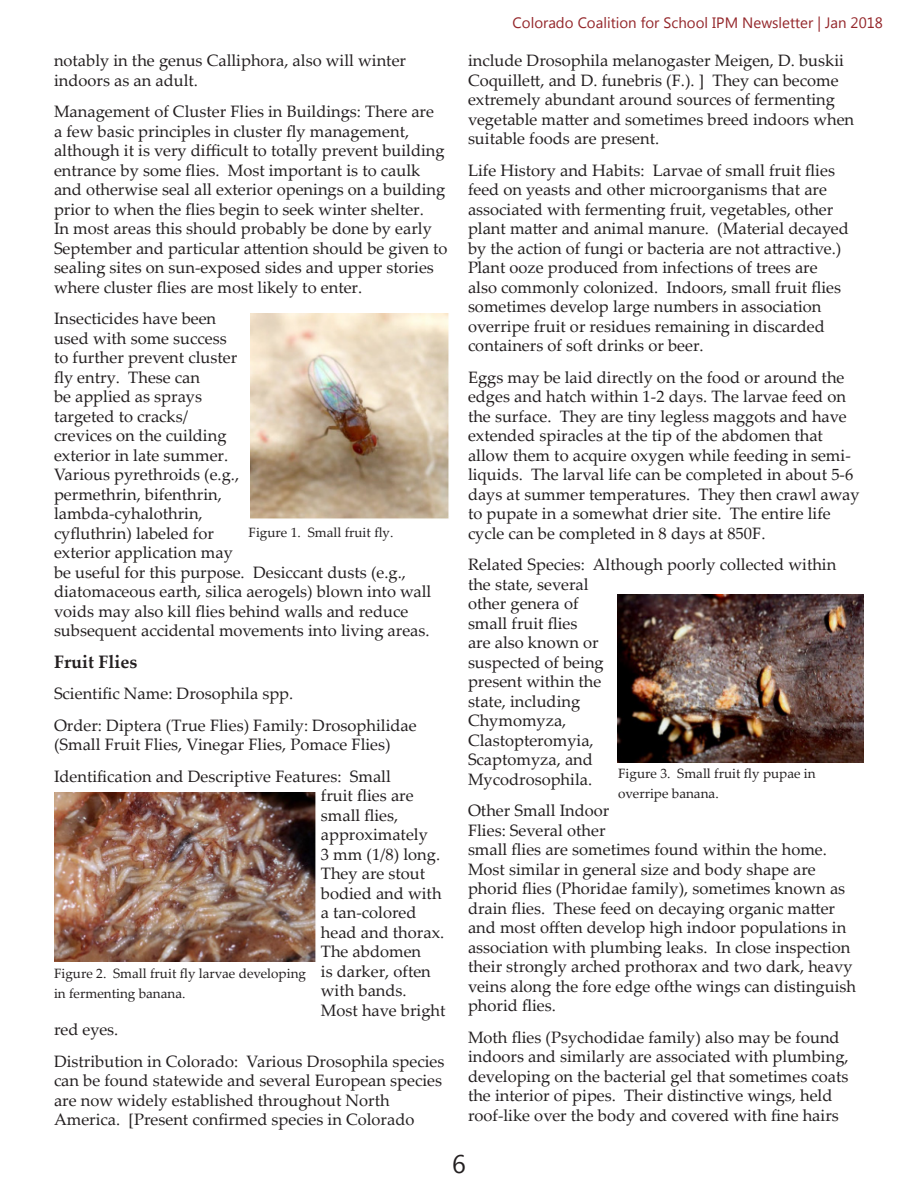
<style>
.page{position:relative;width:918px;height:1188px;background:#fff}
.page>*{position:absolute;margin:0;border:0;box-sizing:border-box;transform-origin:0 0}
.t1{font:25.5px "Microsoft New Tai Lue";color:#231f20}
.t2{font:700 18px "Palatino Linotype";color:#231f20}
.t3{font:16.5px/19.5px "Palatino Linotype";color:#231f20}
.t4{font:15px "Microsoft New Tai Lue";color:#94262a}
.captions{font:13.5px/19.5px "Palatino Linotype";color:#231f20}
</style>
<div class="page">
<img style="left:250px;top:313px;width:199px;height:206px">
<img style="left:54px;top:792px;width:262px;height:169px">
<img style="left:617px;top:594px;width:246px;height:169px">
<p class="t3" style="left:54px;top:50px;width:354px">notably in the genus Calliphora, also will winter indoors as an adult.</p>
<p class="t3" style="left:54px;top:101px;width:395px">Management of Cluster Flies in Buildings: There are<br>a few basic principles in cluster fly management, although it is very difficult to totally prevent building entrance by some flies. Most important is to caulk and otherwise seal all exterior openings on a building prior to when the flies begin to seek winter shelter.<br>In most areas this should probably be done by early September and particular attention should be given to sealing sites on sun-exposed sides and upper stories where cluster flies are most likely to enter.</p>
<p class="t3" style="left:54px;top:308px;width:379px">Insecticides have been<br>used with some success<br>to further prevent cluster<br>fly entry. These can<br>be applied as sprays<br>targeted to cracks/<br>crevices on the cuilding<br>exterior in late summer.<br>Various pyrethroids (e.g.,<br>permethrin, bifenthrin,<br>lambda-cyhalothrin,<br>cyfluthrin) labeled for<br>exterior application may<br>be useful for this purpose. Desiccant dusts (e.g., diatomaceous earth, silica aerogels) blown into wall voids may also kill flies behind walls and reduce subsequent accidental movements into living areas.</p>
<p class="t2" style="left:54px;top:649px;width:85px">Fruit Flies</p>
<p class="t3" style="left:54px;top:683px;width:241px">Scientific Name: Drosophila spp.</p>
<p class="t3" style="left:54px;top:715px;width:364px">Order: Diptera (True Flies) Family: Drosophilidae (Small Fruit Flies, Vinegar Flies, Pomace Flies)</p>
<p class="t3" style="left:54px;top:766px;width:338px">Identification and Descriptive Features: Small</p>
<p class="t3" style="left:321px;top:785px;width:94px">fruit flies are</p>
<p class="t3" style="left:321px;top:805px;width:79px">small flies,</p>
<p class="t3" style="left:321px;top:824px;width:109px">approximately</p>
<p class="t3" style="left:321px;top:844px;width:121px">3 mm (1/8) long.</p>
<p class="t3" style="left:321px;top:863px;width:106px">They are stout</p>
<p class="t3" style="left:321px;top:883px;width:122px">bodied and with</p>
<p class="t3" style="left:321px;top:902px;width:97px">a tan-colored</p>
<p class="t3" style="left:321px;top:922px;width:125px">head and thorax.</p>
<p class="t3" style="left:321px;top:941px;width:102px">The abdomen</p>
<p class="t3" style="left:321px;top:961px;width:112px">is darker, often</p>
<p class="t3" style="left:321px;top:980px;width:87px">with bands.</p>
<p class="t3" style="left:321px;top:1000px;width:126px">Most have bright</p>
<p class="t3" style="left:54px;top:1019px;width:66px">red eyes.</p>
<p class="t3" style="left:54px;top:1051px;width:392px">Distribution in Colorado: Various Drosophila species can be found statewide and several European species are now widely established throughout North America. [Present confirmed species in Colorado</p>
<p class="captions" style="left:249px;top:522px;width:146px">Figure 1. Small fruit fly.</p>
<p class="captions" style="left:54px;top:963px;width:254px">Figure 2. Small fruit fly larvae developing in fermenting banana.</p>
<p class="t4" style="left:513px;top:14px;width:372px">Colorado Coalition for School IPM Newsletter | Jan 2018</p>
<p class="t3" style="left:468px;top:50px;width:388px">include Drosophila melanogaster Meigen, D. buskii Coquillett, and D. funebris (F.). ] They can become extremely abundant around sources of fermenting vegetable matter and sometimes breed indoors when suitable foods are present.</p>
<p class="t3" style="left:468px;top:160px;width:382px">Life History and Habits: Larvae of small fruit flies feed on yeasts and other microorganisms that are associated with fermenting fruit, vegetables, other plant matter and animal manure. (Material decayed by the action of fungi or bacteria are not attractive.)<br>Plant ooze produced from infections of trees are also commonly colonized. Indoors, small fruit flies sometimes develop large numbers in association overripe fruit or residues remaining in discarded containers of soft drinks or beer.</p>
<p class="t3" style="left:468px;top:367px;width:393px">Eggs may be laid directly on the food or around the edges and hatch within 1-2 days. The larvae feed on the surface. They are tiny legless maggots and have extended spiracles at the tip of the abdomen that allow them to acquire oxygen while feeding in semi&shy;liquids. The larval life can be completed in about 5-6 days at summer temperatures. They then crawl away to pupate in a somewhat drier site. The entire life cycle can be completed in 8 days at 850F.</p>
<p class="t3" style="left:468px;top:554px;width:370px">Related Species: Although poorly collected within the state, several<br>other genera of<br>small fruit flies<br>are also known or<br>suspected of being<br>present within the<br>state, including<br>Chymomyza,<br>Clastopteromyia,<br>Scaptomyza, and<br>Mycodrosophila.</p>
<p class="t3" style="left:468px;top:800px;width:390px">Other Small Indoor<br>Flies: Several other<br>small flies are sometimes found within the home.<br>Most similar in general size and body shape are phorid flies (Phoridae family), sometimes known as drain flies. These feed on decaying organic matter and most offten develop high indoor populations in association with plumbing leaks. In close inspection their strongly arched prothorax and two dark, heavy veins along the fore edge ofthe wings can distinguish phorid flies.</p>
<p class="t3" style="left:468px;top:1027px;width:382px">Moth flies (Psychodidae family) also may be found indoors and similarly are associated with plumbing, developing on the bacterial gel that sometimes coats the interior of pipes. Their distinctive wings, held roof-like over the body and covered with fine hairs</p>
<p class="captions" style="left:618px;top:764px;width:199px">Figure 3. Small fruit fly pupae in overripe banana.</p>
<h1 class="t1" style="left:452px;top:1149px;width:15px">6</h1>
</div>
